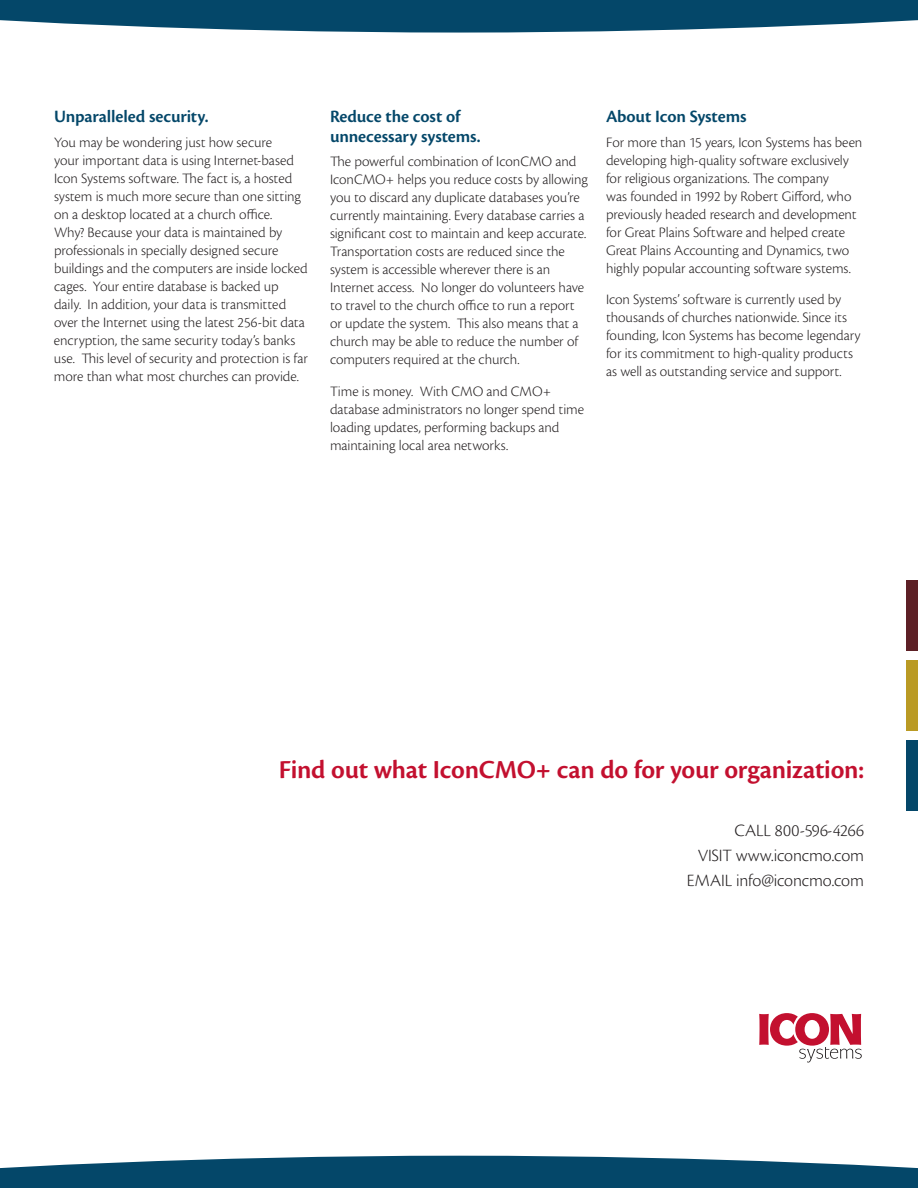
<style>
.page{position:relative;width:918px;height:1188px;background:#fff}
.page>*{position:absolute;margin:0;border:0;box-sizing:border-box;transform-origin:0 0}
.t1{font:600 27px "Cronos Pro";letter-spacing:-.01em;color:#c3102f}
.t2{font:600 18px/19.5px "Cronos Pro";letter-spacing:-.005em;color:#044769}
.t3{font:300 18px/24.8px "Cronos Pro";letter-spacing:-.01em;color:#231f20;text-align:right}
.t4{font:300 15px/18px "Cronos Pro";letter-spacing:-.005em;color:#231f20}
</style>
<div class="page">
<div style="left:907px;top:661px;width:11px;height:70px;background:#ba9a24"></div>
<div style="left:907px;top:580px;width:11px;height:71px;background:#5d2026"></div>
<div style="left:907px;top:741px;width:11px;height:70px;background:#044769"></div>
<svg style="left:759px;top:1013px;width:103px;height:49px"></svg>
<svg style="left:0;top:0;width:918px;height:33px;background:#27607e"></svg>
<svg style="left:0;top:1156px;width:918px;height:32px;background:#225d7b"></svg>
<p class="t2" style="left:54px;top:107px;width:156px">Unparalleled security.</p>
<p class="t4" style="left:54px;top:133px;width:256px">You may be wondering just how secure<br>your important data is using Internet-based Icon Systems software. The fact is, a hosted system is much more secure than one sitting on a desktop located at a church office.<br>Why? Because your data is maintained by professionals in specially designed secure buildings and the computers are inside locked cages. Your entire database is backed up daily. In addition, your data is transmitted over the Internet using the latest 256-bit data encryption, the same security today’s banks use. This level of security and protection is far more than what most churches can provide.</p>
<p class="t2" style="left:330px;top:107px;width:152px">Reduce the cost of unnecessary systems.</p>
<p class="t4" style="left:330px;top:153px;width:259px">The powerful combination of IconCMO and IconCMO+ helps you reduce costs by allowing you to discard any duplicate databases you’re currently maintaining. Every database carries a significant cost to maintain and keep accurate.<br>Transportation costs are reduced since the system is accessible wherever there is an Internet access. No longer do volunteers have to travel to the church office to run a report or update the system. This also means that a church may be able to reduce the number of computers required at the church.</p>
<p class="t4" style="left:330px;top:382px;width:256px">Time is money. With CMO and CMO+ database administrators no longer spend time loading updates, performing backups and maintaining local area networks.</p>
<p class="t2" style="left:606px;top:107px;width:142px">About Icon Systems</p>
<p class="t4" style="left:606px;top:133px;width:258px">For more than 15 years, Icon Systems has been developing high-quality software exclusively for religious organizations. The company<br>was founded in 1992 by Robert Gifford, who previously headed research and development for Great Plains Software and helped create Great Plains Accounting and Dynamics, two highly popular accounting software systems.</p>
<p class="t4" style="left:606px;top:291px;width:256px">Icon Systems’ software is currently used by thousands of churches nationwide. Since its founding, Icon Systems has become legendary for its commitment to high-quality products as well as outstanding service and support.</p>
<h1 class="t1" style="left:279px;top:754px;width:587px">Find out what IconCMO+ can do for your organization:</h1>
<p class="t3" style="left:687px;top:818px;width:179px">CALL 800-596 4266<br>VISIT www.iconcmo.com<br>EMAIL info@iconcmo.com</p>
<p class="t3" style="left:827px;top:818px;width:7px">‑</p>
</div>
